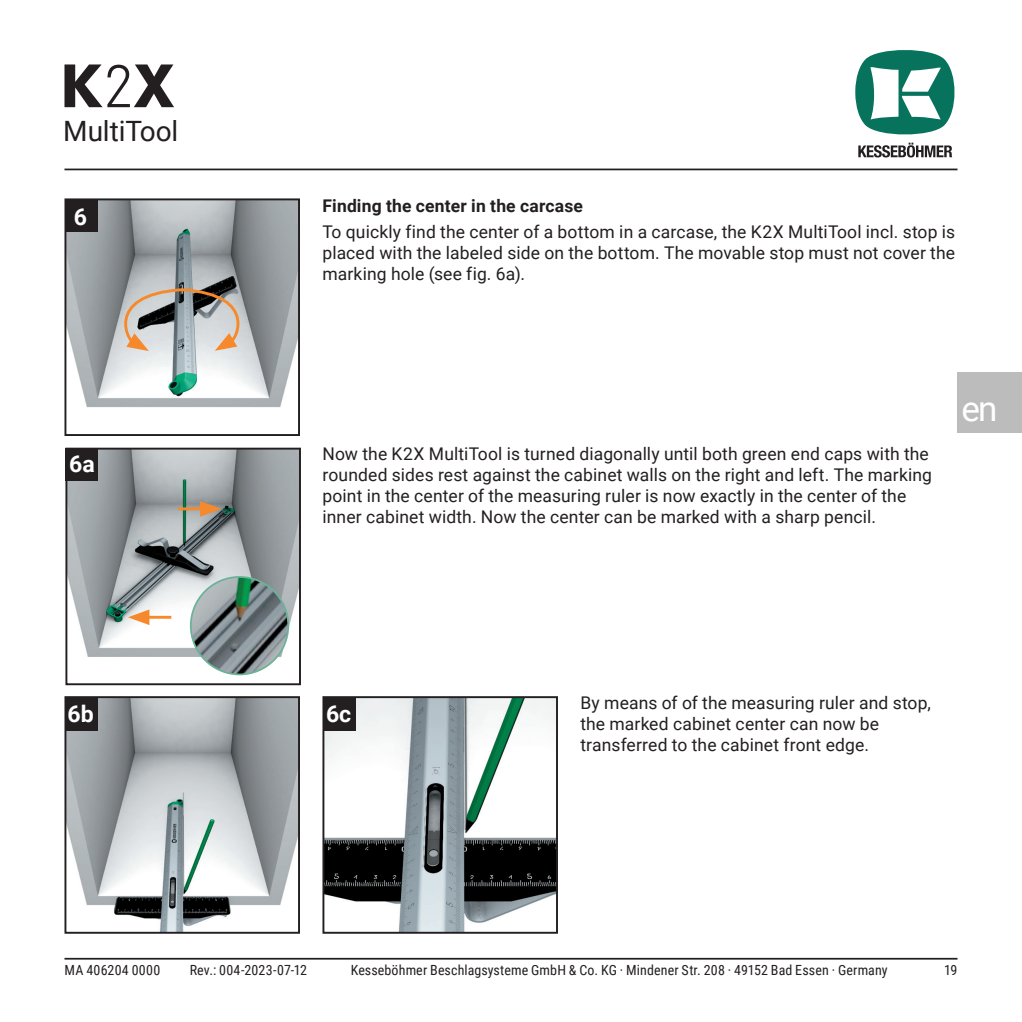
<style>
.page{position:relative;width:1022px;height:1022px;background:#fff}
.page>*{position:absolute;margin:0;border:0;box-sizing:border-box;transform-origin:0 0}
.t1{font:35px "Roboto";color:#fff}
.t2{font:28px "Roboto";letter-spacing:-.005em;color:#231f20}
.t3{font:700 23.1px "Roboto";color:#fff}
.t4{font:17.5px/21px "Roboto";letter-spacing:.005em;color:#231f20}
.t5{font:700 17.5px "Roboto";letter-spacing:.01em;color:#231f20}
.t6{font:14px "Roboto Condensed";letter-spacing:.01em;color:#231f20}
</style>
<div class="page">
<hr style="left:64px;top:958px;width:893px;height:2px;background:#231f20">
<hr style="left:64px;top:169px;width:893px;height:1px;background:#231f20">
<svg style="left:855px;top:50px;width:100px;height:107px"></svg>
<svg style="left:64px;top:64px;width:110px;height:43px"></svg>
<img style="left:67px;top:201px;width:230px;height:207px">
<div style="left:64px;top:198px;width:236px;height:238px;border:2px solid #231f20"></div>
<img style="left:68px;top:451px;width:230px;height:225px">
<div style="left:65px;top:448px;width:236px;height:237px;border:2px solid #231f20"></div>
<img style="left:67px;top:699px;width:230px;height:232px">
<div style="left:64px;top:696px;width:236px;height:238px;border:2px solid #231f20"></div>
<div style="left:65px;top:199px;width:33px;height:33px;background:#231f20"></div>
<div style="left:66px;top:448px;width:32px;height:33px;background:#231f20"></div>
<div style="left:66px;top:698px;width:32px;height:32px;background:#231f20"></div>
<svg style="left:102px;top:287px;width:160px;height:64px;background:#a6a19c"></svg>
<hr style="left:178px;top:507px;width:30px;height:3px;background:#f6892b">
<svg style="left:200px;top:501px;width:22px;height:16px"></svg>
<hr style="left:141px;top:616px;width:30px;height:3px;background:#f6892b">
<svg style="left:128px;top:609px;width:21px;height:16px"></svg>
<img style="left:325px;top:699px;width:230px;height:232px">
<div style="left:322px;top:696px;width:236px;height:238px;border:2px solid #231f20"></div>
<img style="left:191px;top:577px;width:97px;height:97px;border-radius:49px">
<div style="left:190px;top:576px;width:99px;height:99px;border:2px solid #69b396;border-radius:50%"></div>
<div style="left:324px;top:698px;width:32px;height:32px;background:#231f20"></div>
<div style="left:957px;top:373px;width:65px;height:60px;background:#bdbcbc"></div>
<h2 class="t2" style="left:63px;top:111px;width:117px">MultiTool</h2>
<h3 class="t3" style="left:74px;top:200px;width:15px">6</h3>
<h3 class="t3" style="left:69px;top:448px;width:27px">6a</h3>
<p class="t5" style="left:322px;top:193px;width:262px">Finding the center in the carcase</p>
<p class="t4" style="left:322px;top:220px;width:634px;text-align:justify">To quickly find the center of a bottom in a carcase, the K2X MultiTool incl. stop is placed with the labeled side on the bottom. The movable stop must not cover the marking hole (see fig. 6a).</p>
<p class="t4" style="left:322px;top:443px;width:611px">Now the K2X MultiTool is turned diagonally until both green end caps with the rounded sides rest against the cabinet walls on the right and left. The marking point in the center of the measuring ruler is now exactly in the center of the inner cabinet width. Now the center can be marked with a sharp pencil.</p>
<h1 class="t1" style="left:961px;top:384px;width:38px">en</h1>
<h3 class="t3" style="left:68px;top:697px;width:28px">6b</h3>
<h3 class="t3" style="left:326px;top:697px;width:27px">6c</h3>
<p class="t4" style="left:580px;top:691px;width:352px">By means of of the measuring ruler and stop, the marked cabinet center can now be transferred to the cabinet front edge.</p>
<p class="t6" style="left:351px;top:960px;width:538px">Kesseböhmer Beschlagsysteme GmbH &amp; Co. KG · Mindener Str. 208 · 49152 Bad Essen · Germany</p>
<p class="t6" style="left:64px;top:960px;width:97px">MA 406204 0000</p>
<p class="t6" style="left:190px;top:960px;width:119px">Rev.: 004-2023-07-12</p>
<p class="t6" style="left:944px;top:960px;width:15px">19</p>
</div>
